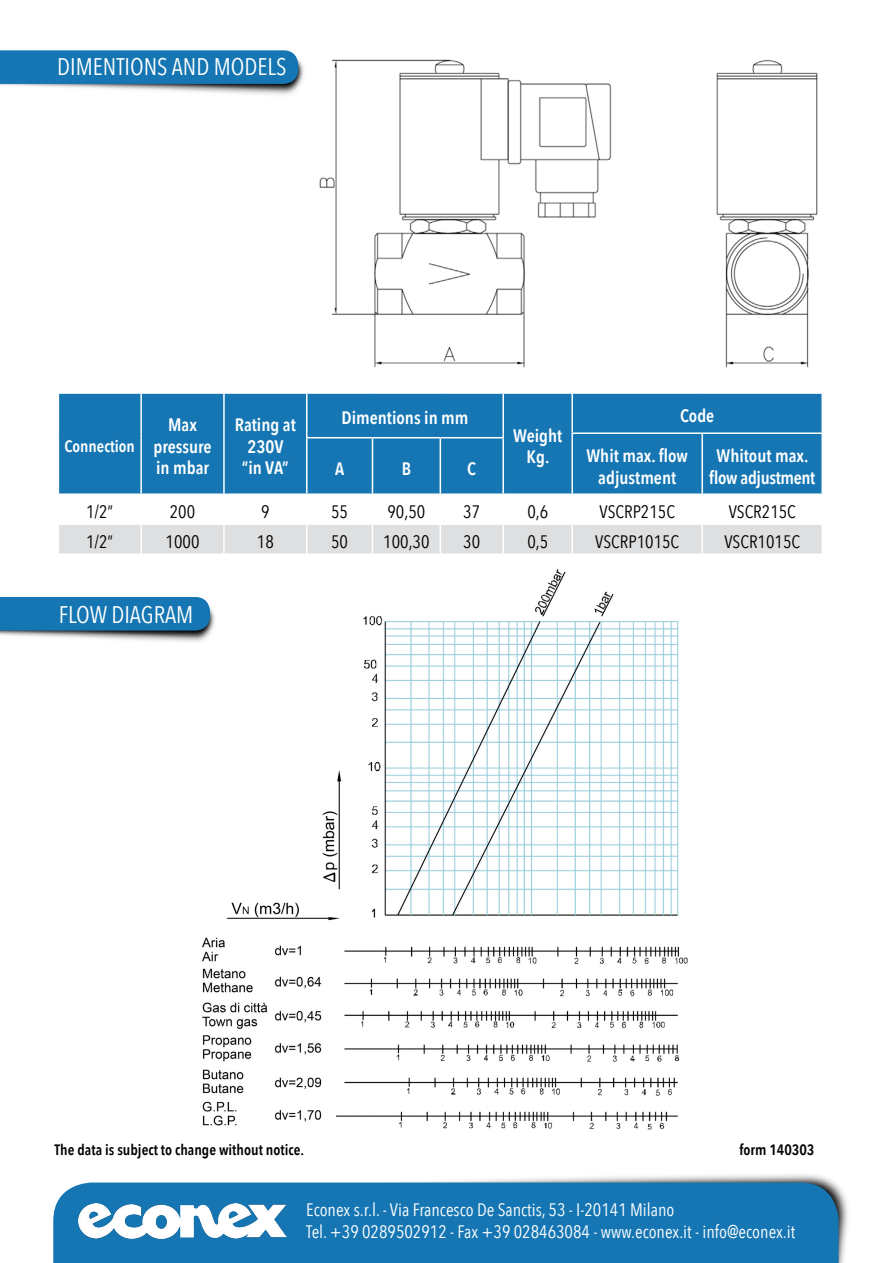
<style>
.page{position:relative;width:893px;height:1263px;background:#fff}
.page>*{position:absolute;margin:0;border:0;box-sizing:border-box;transform-origin:0 0}
.t1{font:24px "Avenir Next Condensed";color:#fff}
.t2{font:18px/21.6px "Avenir Next Condensed";color:#fff}
.t3{font:600 18px/21.6px "Avenir Next Condensed";color:#fff;text-align:center}
.t4{font:18px "Avenir Next Condensed";color:#000}
.t5{font:600 18px/21.6px "Avenir Next Condensed";letter-spacing:-.02em;color:#fff;text-align:center}
.t6{font:600 16.5px "Avenir Next Condensed";color:#fff}
.t7{font:600 15px "Avenir Next Condensed";color:#000}
</style>
<div class="page">
<img style="left:441px;top:1175px;width:407px;height:88px">
<div style="left:53px;top:1182px;width:786px;height:81px;background:#1576b3"></div>
<img style="left:79px;top:1203px;width:208px;height:36px">
<img style="left:202px;top:569px;width:486px;height:561px">
<img style="left:0;top:59px;width:304px;height:36px">
<div style="left:0;top:50px;width:298px;height:34px;background:#1576b3"></div>
<img style="left:0;top:602px;width:216px;height:43px">
<div style="left:0;top:597px;width:210px;height:34px;background:#1576b3"></div>
<div style="left:59px;top:394px;width:762px;height:99px;background:#1576b3"></div>
<hr style="left:140px;top:394px;width:2px;height:39px;background:#fff">
<hr style="left:223px;top:394px;width:2px;height:39px;background:#fff">
<hr style="left:306px;top:394px;width:1px;height:39px;background:#fff">
<hr style="left:502px;top:394px;width:2px;height:39px;background:#fff">
<hr style="left:571px;top:394px;width:2px;height:38px;background:#fff">
<hr style="left:571px;top:432px;width:131px;height:2px;background:#fff">
<hr style="left:702px;top:432px;width:121px;height:2px;background:#fff">
<hr style="left:140px;top:438px;width:2px;height:55px;background:#fff">
<hr style="left:223px;top:438px;width:2px;height:55px;background:#fff">
<hr style="left:306px;top:437px;width:66px;height:1px;background:#fff">
<hr style="left:306px;top:438px;width:1px;height:55px;background:#fff">
<hr style="left:372px;top:437px;width:68px;height:1px;background:#fff">
<hr style="left:372px;top:438px;width:1px;height:55px;background:#fff">
<hr style="left:440px;top:437px;width:64px;height:1px;background:#fff">
<hr style="left:440px;top:438px;width:1px;height:55px;background:#fff">
<hr style="left:502px;top:438px;width:2px;height:55px;background:#fff">
<hr style="left:571px;top:438px;width:2px;height:55px;background:#fff">
<hr style="left:701px;top:438px;width:2px;height:55px;background:#fff">
<div style="left:59px;top:525px;width:762px;height:28px;background:#dedfe0"></div>
<hr style="left:502px;top:525px;width:2px;height:28px;background:#fff">
<hr style="left:571px;top:525px;width:2px;height:28px;background:#fff">
<hr style="left:701px;top:525px;width:2px;height:28px;background:#fff">
<img style="left:319px;top:59px;width:499px;height:309px">
<h1 class="t1" style="left:57px;top:46px;width:231px">DIMENTIONS AND MODELS</h1>
<p class="t6" style="left:65px;top:432px;width:72px">Connection</p>
<p class="t3" style="left:153px;top:413px;width:60px">Max pressure in mbar</p>
<p class="t3" style="left:235px;top:413px;width:62px">Rating at<br>230V<br>“in VA”</p>
<p class="t3" style="left:341px;top:407px;width:129px">Dimentions in mm</p>
<p class="t3" style="left:335px;top:457px;width:11px">A</p>
<p class="t3" style="left:402px;top:457px;width:11px">B</p>
<p class="t3" style="left:467px;top:457px;width:10px">C</p>
<p class="t3" style="left:513px;top:424px;width:51px">Weight<br>Kg.</p>
<p class="t3" style="left:680px;top:404px;width:36px">Code</p>
<p class="t3" style="left:586px;top:444px;width:103px">Whit max. flow adjustment</p>
<p class="t5" style="left:709px;top:444px;width:108px">Whitout max. flow adjustment</p>
<p class="t4" style="left:86px;top:496px;width:29px">1/2”</p>
<p class="t4" style="left:170px;top:496px;width:27px">200</p>
<p class="t4" style="left:261px;top:496px;width:10px">9</p>
<p class="t4" style="left:331px;top:496px;width:18px">55</p>
<p class="t4" style="left:387px;top:496px;width:39px">90,50</p>
<p class="t4" style="left:463px;top:496px;width:18px">37</p>
<p class="t4" style="left:527px;top:496px;width:22px">0,6</p>
<p class="t4" style="left:599px;top:496px;width:77px">VSCRP215C</p>
<p class="t4" style="left:729px;top:496px;width:69px">VSCR215C</p>
<p class="t4" style="left:86px;top:526px;width:29px">1/2”</p>
<p class="t4" style="left:166px;top:526px;width:35px">1000</p>
<p class="t4" style="left:257px;top:526px;width:18px">18</p>
<p class="t4" style="left:331px;top:526px;width:18px">50</p>
<p class="t4" style="left:383px;top:526px;width:48px">100,30</p>
<p class="t4" style="left:463px;top:526px;width:18px">30</p>
<p class="t4" style="left:527px;top:526px;width:22px">0,5</p>
<p class="t4" style="left:595px;top:526px;width:85px">VSCRP1015C</p>
<p class="t4" style="left:724px;top:526px;width:77px">VSCR1015C</p>
<h1 class="t1" style="left:59px;top:594px;width:136px">FLOW DIAGRAM</h1>
<p class="t7" style="left:55px;top:1136px;width:251px">The data is subject to change without notice.</p>
<p class="t7" style="left:739px;top:1136px;width:76px">form 140303</p>
<p class="t2" style="left:306px;top:1198px;width:491px">Econex s.r.l. - Via Francesco De Sanctis, 53 - I-20141 Milano<br>Tel. +39 0289502912 - Fax +39 028463084 - www.econex.it - info@econex.it</p>
</div>
